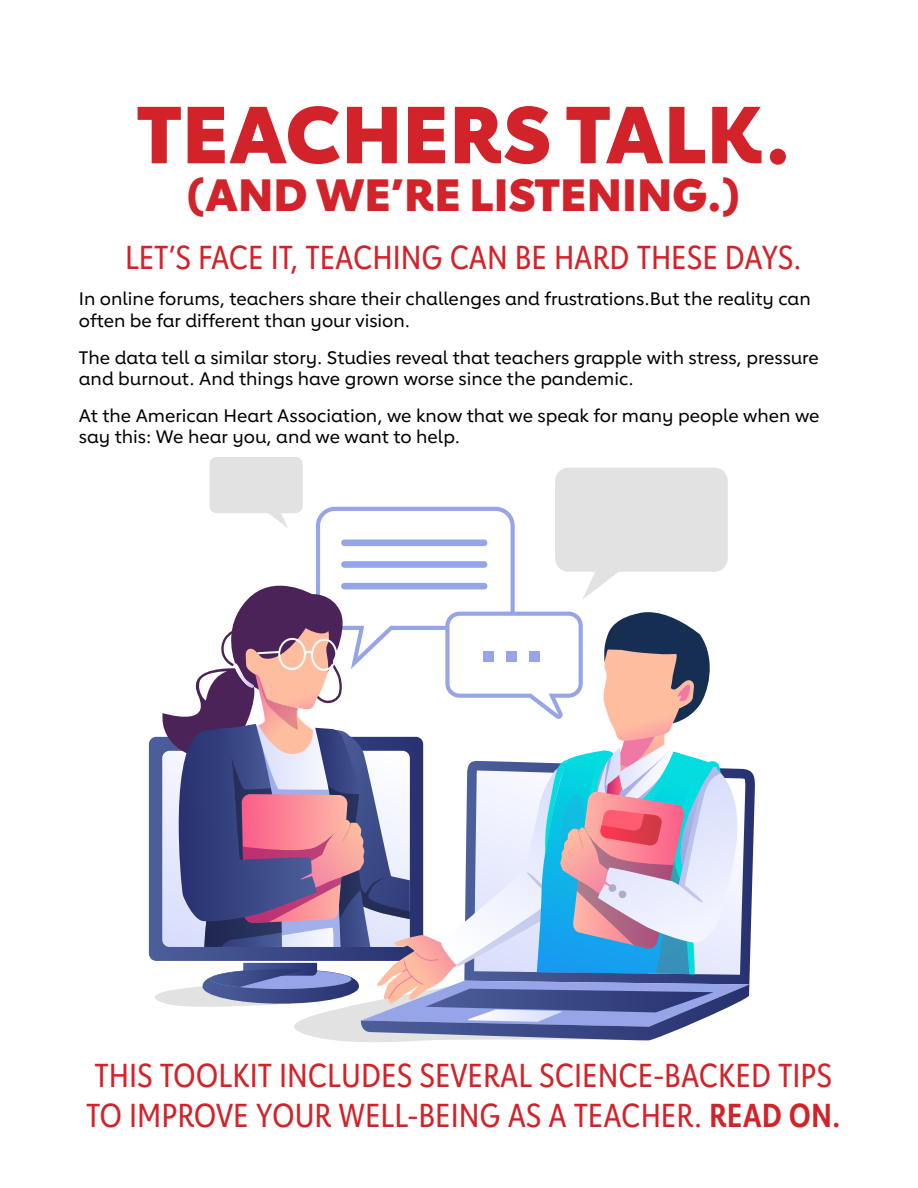
<style>
.page{position:relative;width:918px;height:1188px;background:#fff}
.page>*{position:absolute;margin:0;border:0;box-sizing:border-box;transform-origin:0 0}
.t1{font:800 79.5px "Lub Dub";color:#d2232a}
.t2{font:800 45px "Lub Dub";color:#d2232a}
.t3{font:33px/39.6px "Lub Dub Condensed";color:#d2232a}
.t4{font:500 18px/21.6px "Lub Dub";color:#000}
.s1{font-weight:700}
</style>
<div class="page">
<svg style="left:749px;top:770px;width:6px;height:214px"></svg>
<svg style="left:148px;top:457px;width:601px;height:585px"></svg>
<h1 class="t1" style="left:136px;top:86px;width:655px">TEACHERS TALK.</h1>
<h2 class="t2" style="left:186px;top:168px;width:557px">(AND WE’RE LISTENING.)</h2>
<h3 class="t3" style="left:125px;top:237px;width:678px">LET’S FACE IT, TEACHING CAN BE HARD THESE DAYS.</h3>
<p class="t4" style="left:79px;top:288px;width:733px">In online forums, teachers share their challenges and frustrations.But the reality can often be far different than your vision.</p>
<p class="t4" style="left:79px;top:346px;width:741px">The data tell a similar story. Studies reveal that teachers grapple with stress, pressure and burnout. And things have grown worse since the pandemic.</p>
<p class="t4" style="left:79px;top:405px;width:742px">At the American Heart Association, we know that we speak for many people when we say this: We hear you, and we want to help.</p>
<h3 class="t3" style="left:86px;top:1056px;width:756px">THIS TOOLKIT INCLUDES SEVERAL SCIENCE-BACKED TIPS<br>TO IMPROVE YOUR WELL-BEING AS A TEACHER. <span class="s1">READ ON.</span></h3>
</div>
